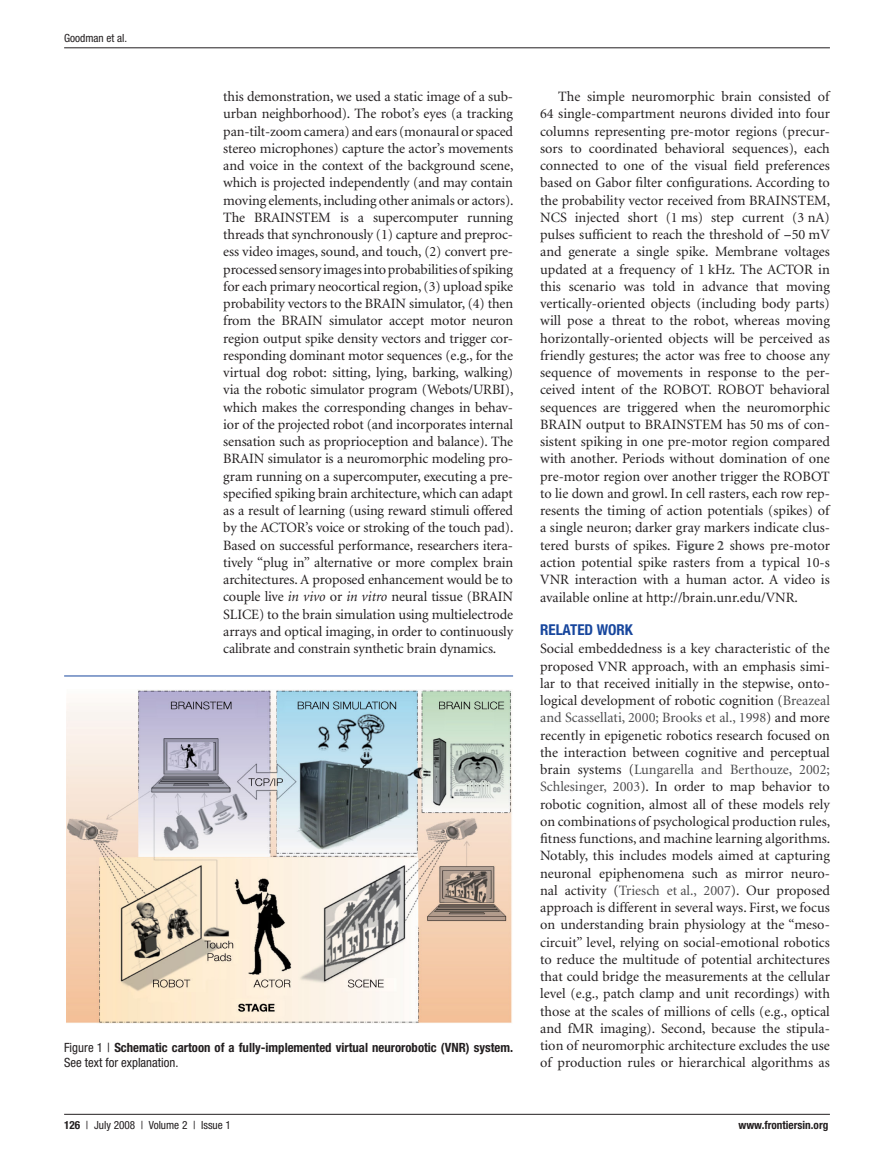
<style>
.page{position:relative;width:893px;height:1173px;background:#fff}
.page>*{position:absolute;margin:0;border:0;box-sizing:border-box;transform-origin:0 0}
.t1{font:700 condensed 15px "Helvetica Neue";color:#17469d}
.t2{font:14.25px/17.2px "Minion";color:#231f20;text-align:justify}
.t3{font:700 condensed 12.75px/15.8px "Helvetica Neue";color:#231f20}
.t4{font:condensed 11.25px "Helvetica Neue";color:#231f20}
.t5{font:700 condensed 11.25px "Helvetica Neue";color:#231f20}
.s1{font-style:italic}
.s2{font-weight:700;color:#4c4c4e}
.s3{color:#4c4c4e}
.s4{font-weight:400}
.s5{font-weight:700}
</style>
<div class="page">
<hr style="left:64px;top:1114px;width:765px;height:1px;background:#231f20">
<hr style="left:64px;top:48px;width:765px;height:1px;background:#231f20">
<hr style="left:64px;top:676px;width:449px;height:1px;background:#17469d">
<img style="left:66px;top:689px;width:446px;height:334px">
<p class="t4" style="left:64px;top:34px;width:64px">Goodman et al.</p>
<p class="t2" style="left:223px;top:89px;width:291px">this demonstration, we used a static image of a sub&shy;urban neighborhood). The robot’s eyes (a tracking pan-tilt-zoom camera) and ears (monaural or spaced stereo microphones) capture the actor’s movements and voice in the context of the background scene, which is projected independently (and may contain moving elements, including other animals or actors).<br>The BRAINSTEM is a supercomputer running threads that synchronously (1) capture and preproc&shy;ess video images, sound, and touch, (2) convert pre&shy;processed sensory images into probabilities of spiking for each primary neocortical region, (3) upload spike probability vectors to the BRAIN simulator, (4) then from the BRAIN simulator accept motor neuron region output spike density vectors and trigger cor&shy;responding dominant motor sequences (e.g., for the virtual dog robot: sitting, lying, barking, walking) via the robotic simulator program (Webots/URBI), which makes the corresponding changes in behav&shy;ior of the projected robot (and incorporates internal sensation such as proprioception and balance). The BRAIN simulator is a neuromorphic modeling pro&shy;gram running on a supercomputer, executing a pre&shy;specified spiking brain architecture, which can adapt as a result of learning (using reward stimuli offered by the ACTOR’s voice or stroking of the touch pad).<br>Based on successful performance, researchers itera&shy;tively “plug in” alternative or more complex brain architectures. A proposed enhancement would be to couple live <span class="s1">in vivo</span> or <span class="s1">in vitro</span> neural tissue (BRAIN SLICE) to the brain simulation using multielectrode arrays and optical imaging, in order to continuously calibrate and constrain synthetic brain dynamics.</p>
<p class="t2" style="left:540px;top:89px;width:291px;text-indent:18px">The simple neuromorphic brain consisted of 64 single-compartment neurons divided into four columns representing pre-motor regions (precur&shy;sors to coordinated behavioral sequences), each connected to one of the visual field preferences based on Gabor filter configurations. According to the probability vector received from BRAINSTEM, NCS injected short (1 ms) step current (3 nA) pulses sufficient to reach the threshold of −50 mV and generate a single spike. Membrane voltages updated at a frequency of 1 kHz. The ACTOR in this scenario was told in advance that moving vertically-oriented objects (including body parts) will pose a threat to the robot, whereas moving horizontally-oriented objects will be perceived as friendly gestures; the actor was free to choose any sequence of movements in response to the per&shy;ceived intent of the ROBOT. ROBOT behavioral sequences are triggered when the neuromorphic BRAIN output to BRAINSTEM has 50 ms of con&shy;sistent spiking in one pre-motor region compared with another. Periods without domination of one pre-motor region over another trigger the ROBOT to lie down and growl. In cell rasters, each row rep&shy;resents the timing of action potentials (spikes) of a single neuron; darker gray markers indicate clus&shy;tered bursts of spikes. <span class="s2">Figure 2</span> shows pre-motor action potential spike rasters from a typical 10-s VNR interaction with a human actor. A video is available online at http://brain.unr.edu/VNR.</p>
<p class="t1" style="left:540px;top:624px;width:94px">RELATED WORK</p>
<p class="t2" style="left:540px;top:641px;width:291px">Social embeddedness is a key characteristic of the proposed VNR approach, with an emphasis simi&shy;lar to that received initially in the stepwise, onto&shy;logical development of robotic cognition (<span class="s3">Breazeal and Scassellati, 2000; Brooks et al., 1998</span>) and more recently in epigenetic robotics research focused on the interaction between cognitive and perceptual brain systems (<span class="s3">Lungarella and Berthouze, 2002; Schlesinger, 2003</span>). In order to map behavior to robotic cognition, almost all of these models rely on combinations of psychological production rules, fitness functions, and machine learning algorithms.<br>Notably, this includes models aimed at capturing neuronal epiphenomena such as mirror neuro&shy;nal activity (<span class="s3">Triesch et al., 2007</span>). Our proposed approach is different in several ways. First, we focus on understanding brain physiology at the “meso&shy;circuit” level, relying on social- emotional robotics to reduce the multitude of potential architectures that could bridge the measurements at the cellular level (e.g., patch clamp and unit recordings) with those at the scales of millions of cells (e.g., optical and fMR imaging). Second, because the stipula&shy;tion of neuromorphic architecture excludes the use of production rules or hierarchical algorithms as</p>
<p class="t3" style="left:64px;top:1040px;width:450px"><span class="s4">Figure 1 |</span> Schematic cartoon of a fully-implemented virtual neurorobotic (VNR) system.<br><span class="s4">See text for explanation.</span></p>
<p class="t4" style="left:64px;top:1120px;width:168px"><span class="s5">126</span> | July 2008 | Volume 2 | Issue 1</p>
<p class="t5" style="left:738px;top:1120px;width:91px">www.frontiersin.org</p>
</div>
